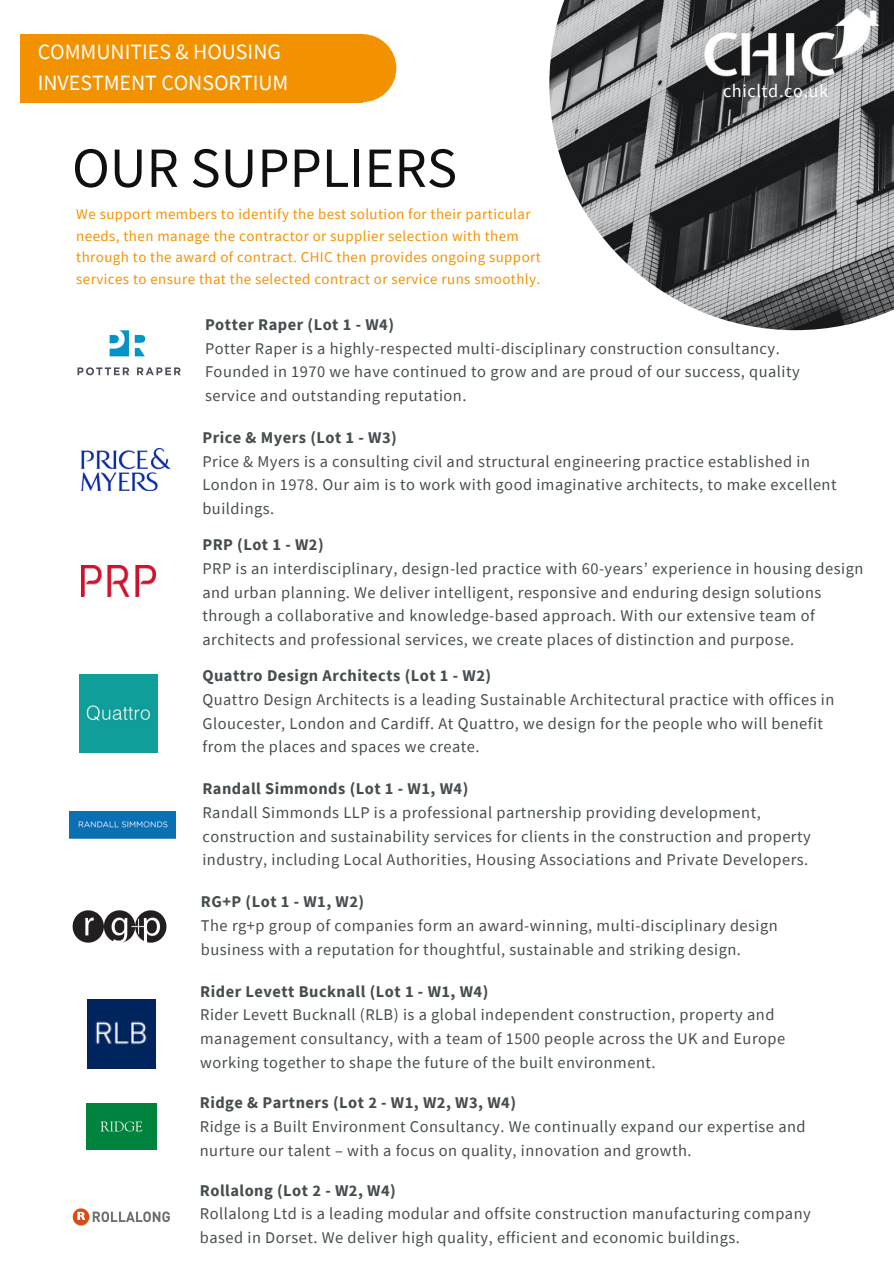
<style>
.page{position:relative;width:894px;height:1264px;background:#fff}
.page>*{position:absolute;margin:0;border:0;box-sizing:border-box;transform-origin:0 0}
.t1{font:56.85px "Source Sans Pro";color:#12100f}
.t2{font:21.9px/30.3px "Source Sans Pro";color:#fff}
.t3{font:18.3px "Source Sans Pro";letter-spacing:.03em;color:#fff}
.t4{font:16.35px/23.7px "Source Sans Pro";letter-spacing:.03em;color:#454d4f}
.t5{font:700 16.35px "Source Sans Pro";letter-spacing:.03em;color:#454d4f}
.t6{font:14.85px/21.3px "Source Sans Pro";letter-spacing:.03em;color:#f39200}
</style>
<div class="page">
<div style="left:328px;top:34px;width:68px;height:68px;background:#f39200;border-radius:50%"></div>
<div style="left:20px;top:34px;width:342px;height:68px;background:#f39200"></div>
<img style="left:549px;top:0;width:344px;height:330px">
<img style="left:697px;top:6px;width:182px;height:83px">
<img style="left:81px;top:448px;width:89px;height:42px">
<img style="left:80px;top:674px;width:77px;height:78px">
<img style="left:69px;top:811px;width:106px;height:27px">
<img style="left:72px;top:910px;width:95px;height:33px">
<img style="left:87px;top:999px;width:69px;height:69px">
<img style="left:86px;top:1103px;width:70px;height:46px">
<img style="left:73px;top:1208px;width:97px;height:17px">
<img style="left:77px;top:330px;width:104px;height:46px">
<img style="left:81px;top:565px;width:74px;height:31px">
<p class="t2" style="left:38px;top:36px;width:252px">COMMUNITIES &amp; HOUSING<br>INVESTMENT CONSORTIUM</p>
<p class="t1" style="left:72px;top:131px;width:386px">OUR SUPPLIERS</p>
<p class="t6" style="left:76px;top:203px;width:466px">We support members to identify the best solution for their particular needs, then manage the contractor or supplier selection with them through to the award of contract. CHIC then provides ongoing support services to ensure that the selected contract or service runs smoothly.</p>
<p class="t3" style="left:722px;top:79px;width:107px">chicltd.co.uk</p>
<p class="t5" style="left:205px;top:314px;width:190px">Potter Raper (Lot 1 - W4)</p>
<p class="t4" style="left:205px;top:336px;width:596px">Potter Raper is a highly-respected multi-disciplinary construction consultancy.<br>Founded in 1970 we have continued to grow and are proud of our success, quality service and outstanding reputation.</p>
<p class="t5" style="left:202px;top:427px;width:196px">Price &amp; Myers (Lot 1 - W3)</p>
<p class="t4" style="left:202px;top:449px;width:635px">Price &amp; Myers is a consulting civil and structural engineering practice established in<br>London in 1978. Our aim is to work with good imaginative architects, to make excellent buildings.</p>
<p class="t5" style="left:202px;top:534px;width:123px">PRP (Lot 1 - W2)</p>
<p class="t4" style="left:202px;top:556px;width:662px">PRP is an interdisciplinary, design-led practice with 60-years’ experience in housing design and urban planning. We deliver intelligent, responsive and enduring design solutions through a collaborative and knowledge-based approach. With our extensive team of architects and professional services, we create places of distinction and purpose.</p>
<p class="t5" style="left:202px;top:665px;width:290px">Quattro Design Architects (Lot 1 - W2)</p>
<p class="t4" style="left:202px;top:687px;width:633px">Quattro Design Architects is a leading Sustainable Architectural practice with offices in<br>Gloucester, London and Cardiff. At Quattro, we design for the people who will benefit from the places and spaces we create.</p>
<p class="t5" style="left:202px;top:778px;width:267px">Randall Simmonds (Lot 1 - W1, W4)</p>
<p class="t4" style="left:202px;top:800px;width:609px">Randall Simmonds LLP is a professional partnership providing development, construction and sustainability services for clients in the construction and property industry, including Local Authorities, Housing Associations and Private Developers.</p>
<p class="t5" style="left:201px;top:891px;width:165px">RG+P (Lot 1 - W1, W2)</p>
<p class="t4" style="left:201px;top:913px;width:578px">The rg+p group of companies form an award-winning, multi-disciplinary design business with a reputation for thoughtful, sustainable and striking design.</p>
<p class="t5" style="left:200px;top:980px;width:289px">Rider Levett Bucknall (Lot 1 - W1, W4)</p>
<p class="t4" style="left:200px;top:1002px;width:586px">Rider Levett Bucknall (RLB) is a global independent construction, property and management consultancy, with a team of 1500 people across the UK and Europe working together to shape the future of the built environment.</p>
<p class="t5" style="left:200px;top:1092px;width:317px">Ridge &amp; Partners (Lot 2 - W1, W2, W3, W4)</p>
<p class="t4" style="left:200px;top:1114px;width:607px">Ridge is a Built Environment Consultancy. We continually expand our expertise and nurture our talent – with a focus on quality, innovation and growth.</p>
<p class="t5" style="left:200px;top:1179px;width:197px">Rollalong (Lot 2 - W2, W4)</p>
<p class="t4" style="left:200px;top:1201px;width:612px">Rollalong Ltd is a leading modular and offsite construction manufacturing company based in Dorset. We deliver high quality, efficient and economic buildings.</p>
</div>
